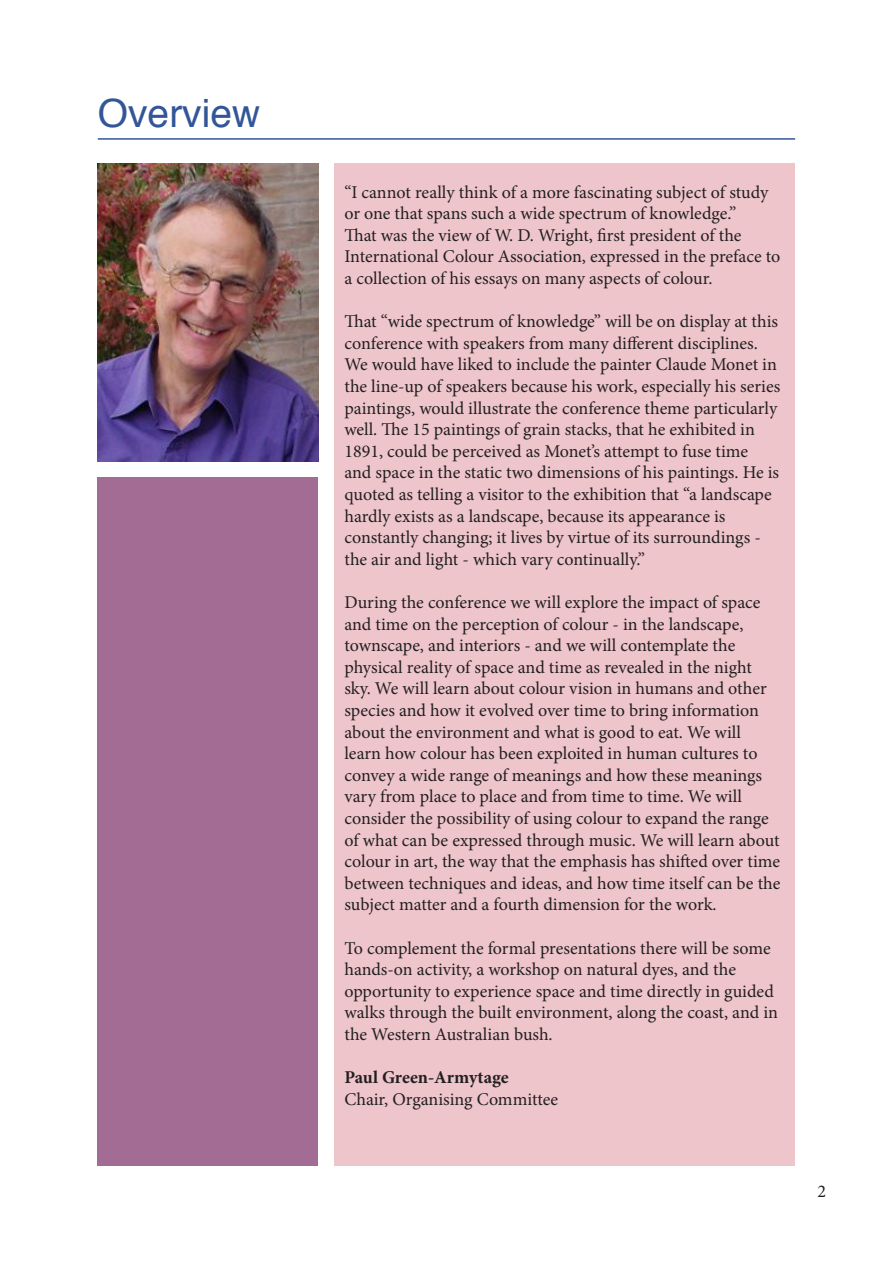
<style>
.page{position:relative;width:893px;height:1263px;background:#fff}
.page>*{position:absolute;margin:0;border:0;box-sizing:border-box;transform-origin:0 0}
.t1{font:39px "Helvetica";color:#325697}
.t2{font:18px/21.6px "Minion Pro";color:#231f20}
.t3{font:700 18px "Minion Pro";letter-spacing:-.005em;color:#231f20}
</style>
<div class="page">
<hr style="left:98px;top:138px;width:697px;height:2px;background:#325697">
<div style="left:334px;top:163px;width:461px;height:1002px;background:#edc5cb"></div>
<div style="left:97px;top:477px;width:221px;height:688px;background:#a26c95"></div>
<img style="left:98px;top:164px;width:220px;height:297px">
<p class="t1" style="left:98px;top:83px;width:164px">Overview</p>
<p class="t2" style="left:344px;top:181px;width:437px">“I cannot really think of a more fascinating subject of study or one that spans such a wide spectrum of knowledge.”<br>That was the view of W. D. Wright, first president of the International Colour Association, expressed in the preface to a collection of his essays on many aspects of colour.</p>
<p class="t2" style="left:344px;top:311px;width:435px">That “wide spectrum of knowledge” will be on display at this conference with speakers from many different disciplines.</p>
<p class="t2" style="left:344px;top:354px;width:437px">We would have liked to include the painter Claude Monet in the line-up of speakers because his work, especially his series paintings, would illustrate the conference theme particularly well. The 15 paintings of grain stacks, that he exhibited in 1891, could be perceived as Monet’s attempt to fuse time<br>and space in the static two dimensions of his paintings. He is quoted as telling a visitor to the exhibition that “a landscape hardly exists as a landscape, because its appearance is constantly changing; it lives by virtue of its surroundings - the air and light - which vary continually.”</p>
<p class="t2" style="left:344px;top:591px;width:437px">During the conference we will explore the impact of space and time on the perception of colour - in the landscape, townscape, and interiors - and we will contemplate the physical reality of space and time as revealed in the night sky. We will learn about colour vision in humans and other species and how it evolved over time to bring information about the environment and what is good to eat. We will learn how colour has been exploited in human cultures to convey a wide range of meanings and how these meanings vary from place to place and from time to time. We will consider the possibility of using colour to expand the range of what can be expressed through music. We will learn about colour in art, the way that the emphasis has shifted over time between techniques and ideas, and how time itself can be the subject matter and a fourth dimension for the work.</p>
<p class="t2" style="left:344px;top:937px;width:435px">To complement the formal presentations there will be some hands-on activity, a workshop on natural dyes, and the opportunity to experience space and time directly in guided walks through the built environment, along the coast, and in the Western Australian bush.</p>
<p class="t3" style="left:344px;top:1065px;width:166px">Paul Green-Armytage</p>
<p class="t2" style="left:344px;top:1088px;width:215px">Chair, Organising Committee</p>
<p class="t2" style="left:817px;top:1180px;width:10px">2</p>
</div>
